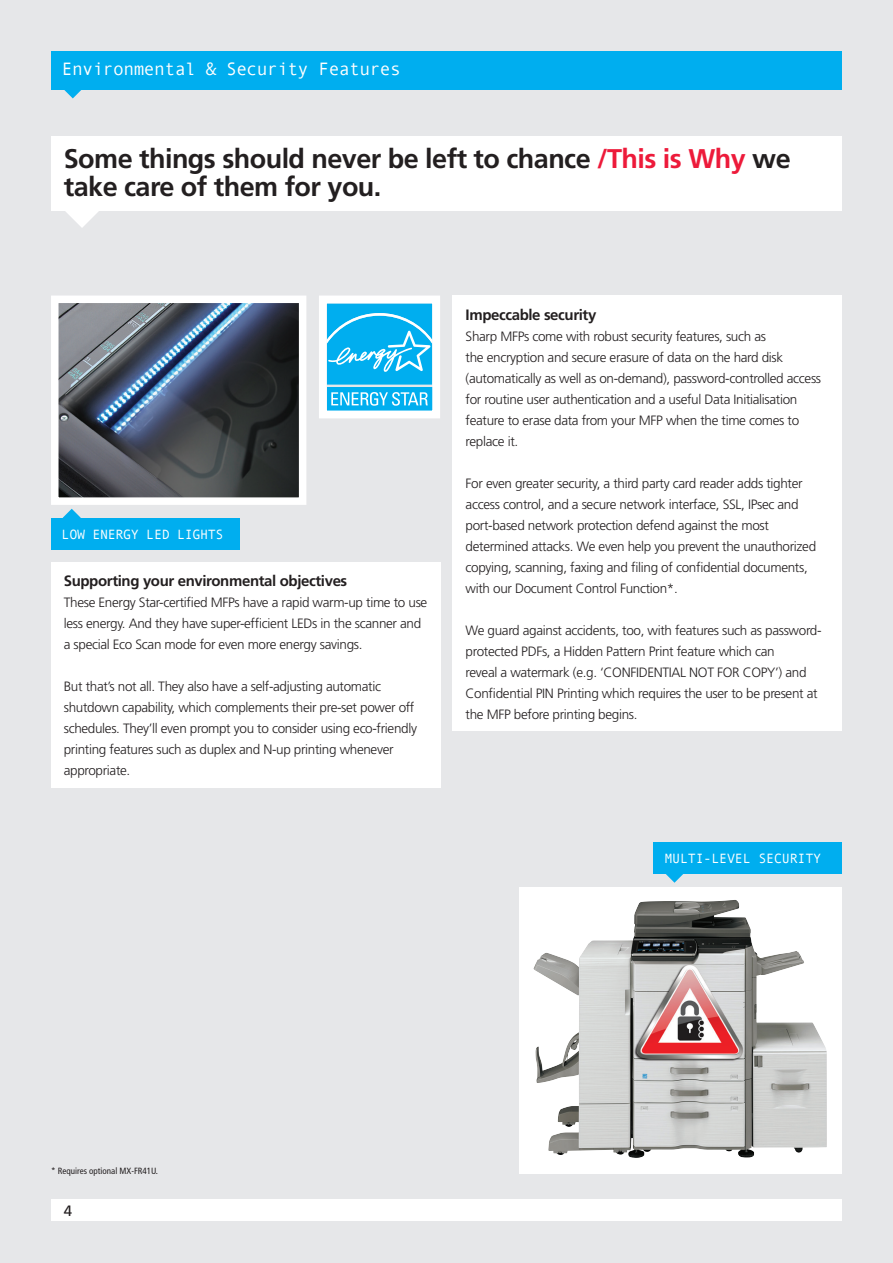
<style>
.page{position:relative;width:893px;height:1263px;background:#e6e7e9}
.page>*{position:absolute;margin:0;border:0;box-sizing:border-box;transform-origin:0 0}
.t1{font:700 27px/28.5px "Frutiger";letter-spacing:-.02em;color:#231f20}
.t2{font:18px "Andale Mono";letter-spacing:-.03em;color:#fff}
.t3{font:700 15px "Frutiger";letter-spacing:-.025em;color:#231f20}
.t4{font:15px "Frutiger";color:#231f20}
.t5{font:300 13.5px/21px "Frutiger";letter-spacing:-.025em;color:#231f20}
.t6{font:13.5px "Andale Mono";letter-spacing:-.02em;color:#fff}
.t7{font:condensed 9px "Frutiger";color:#231f20}
.s1{color:#ed1a3a}
</style>
<div class="page">
<svg style="left:64px;top:90px;width:17px;height:8px"></svg>
<div style="left:51px;top:51px;width:791px;height:39px;background:#00aeef"></div>
<div style="left:453px;top:296px;width:389px;height:435px;background:#fff"></div>
<div style="left:51px;top:562px;width:389px;height:226px;background:#fff"></div>
<svg style="left:520px;top:887px;width:322px;height:287px;background:#e3e3e2"></svg>
<img style="left:533px;top:900px;width:201px;height:255px">
<img style="left:60px;top:305px;width:237px;height:191px">
<div style="left:51px;top:296px;width:255px;height:209px;border:8px solid #fff"></div>
<div style="left:51px;top:1199px;width:791px;height:21px;background:#fff"></div>
<svg style="left:319px;top:295px;width:121px;height:123px;background:#5dcbf4"></svg>
<svg style="left:64px;top:210px;width:36px;height:18px"></svg>
<div style="left:51px;top:136px;width:791px;height:74px;background:#fff"></div>
<svg style="left:63px;top:509px;width:18px;height:9px"></svg>
<div style="left:51px;top:518px;width:188px;height:31px;background:#00aeef"></div>
<svg style="left:666px;top:874px;width:17px;height:9px"></svg>
<div style="left:654px;top:842px;width:188px;height:32px;background:#00aeef"></div>
<h2 class="t2" style="left:62px;top:59px;width:341px">Environmental &amp; Security Features</h2>
<h1 class="t1" style="left:64px;top:144px;width:728px">Some things should never be left to chance <span class="s1">/This is Why</span> we take care of them for you.</h1>
<p class="t6" style="left:62px;top:526px;width:164px">LOW ENERGY LED LIGHTS</p>
<p class="t3" style="left:64px;top:572px;width:285px">Supporting your environmental objectives</p>
<p class="t5" style="left:64px;top:592px;width:365px">These Energy Star-certified MFPs have a rapid warm-up time to use less energy. And they have super-efficient LEDs in the scanner and a special Eco Scan mode for even more energy savings.</p>
<p class="t5" style="left:64px;top:676px;width:355px">But that’s not all. They also have a self-adjusting automatic shutdown capability, which complements their pre-set power off schedules. They’ll even prompt you to consider using eco-friendly printing features such as duplex and N-up printing whenever appropriate.</p>
<p class="t3" style="left:466px;top:305px;width:132px">Impeccable security</p>
<p class="t5" style="left:466px;top:325px;width:357px">Sharp MFPs come with robust security features, such as<br>the encryption and secure erasure of data on the hard disk (automatically as well as on-demand), password-controlled access for routine user authentication and a useful Data Initialisation feature to erase data from your MFP when the time comes to replace it.</p>
<p class="t5" style="left:466px;top:472px;width:352px">For even greater security, a third party card reader adds tighter access control, and a secure network interface, SSL, IPsec and port-based network protection defend against the most determined attacks. We even help you prevent the unauthorized copying, scanning, faxing and filing of confidential documents, with our Document Control Function*.</p>
<p class="t5" style="left:466px;top:619px;width:357px">We guard against accidents, too, with features such as password&shy;protected PDFs, a Hidden Pattern Print feature which can<br>reveal a watermark (e.g. ‘CONFIDENTIAL NOT FOR COPY’) and Confidential PIN Printing which requires the user to be present at the MFP before printing begins.</p>
<p class="t6" style="left:664px;top:851px;width:158px">MULTI-LEVEL SECURITY</p>
<p class="t7" style="left:51px;top:1165px;width:109px">* Requires optional MX-FR41U.</p>
<p class="t4" style="left:64px;top:1201px;width:10px">4</p>
</div>
